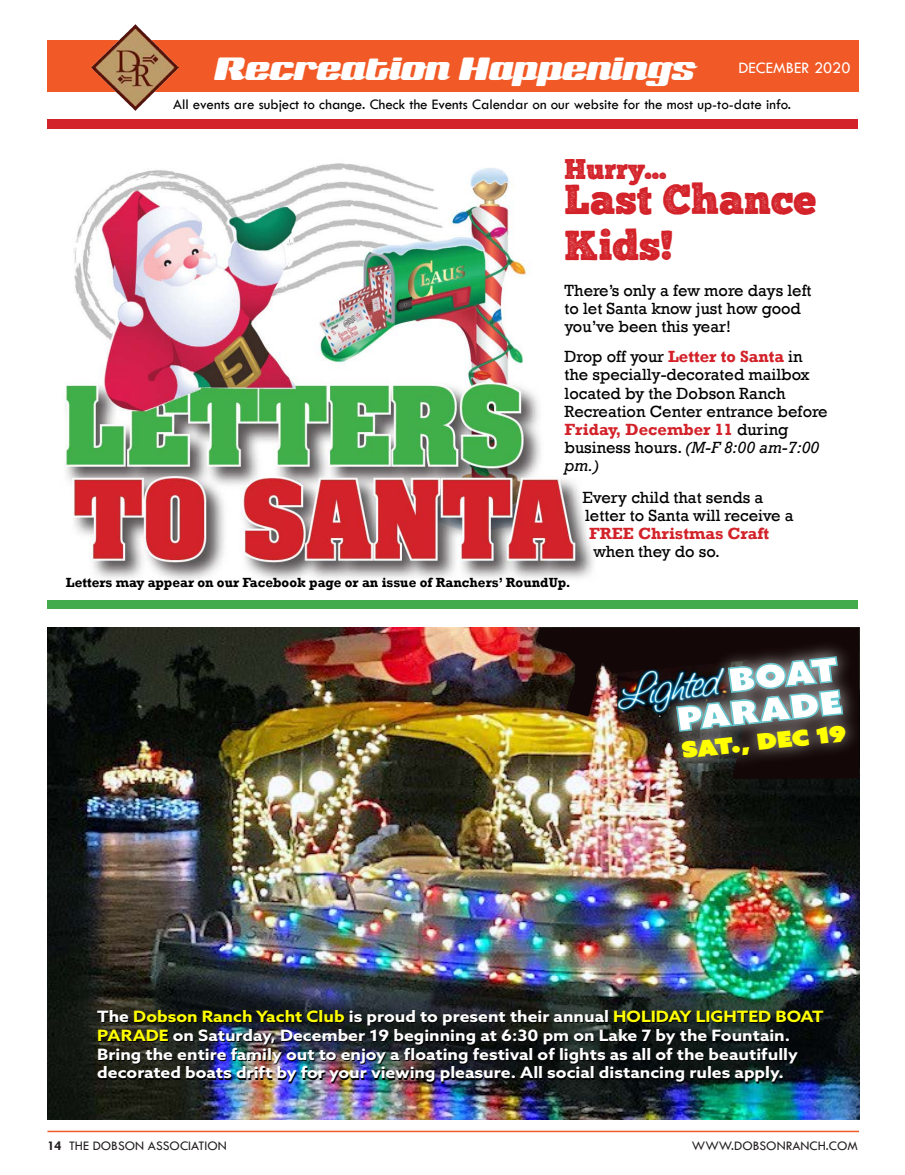
<style>
.page{position:relative;width:905px;height:1175px;background:#fff}
.page>*{position:absolute;margin:0;border:0;box-sizing:border-box;transform-origin:0 0}
.t1{font:42.3px/45.3px "Chunk Five Print";color:#d32229}
.t2{font:500 37.5px "Sneakers Script";color:#fff}
.t3{font:33.15px/33.2px "Azo Sans Uber";color:#fff;text-align:right;scale:1.12 1}
.t4{font:28.65px "Chunk Five Print";color:#d32229}
.t5{font:22.35px "Azo Sans Uber";color:#ff0;scale:1.12 1}
.t6{font:16.65px/18.1px "Rockwell";color:#000}
.t7{font:700 16.65px "Rockwell";color:#d32229}
.t8{font:16.5px "Tw Cen";color:#fff}
.t9{font:700 15.6px/18.8px "Azo Sans";color:#fff;scale:1.12 1}
.t10{font:15px "Tw Cen";color:#000}
.t11{font:700 13.65px "Rockwell";color:#000}
.t12{font:13.5px "Tw Cen";color:#231f20}
.s1{font-weight:700;color:#d32229}
.s2{font-style:italic}
.s3{color:#ff0}
.s4{font-weight:700}
</style>
<div class="page">
<div style="left:47px;top:40px;width:811px;height:51px;background:#f15a26"></div>
<img style="left:92px;top:24px;width:87px;height:87px">
<hr style="left:47px;top:1130px;width:813px;height:2px;background:#f15a26">
<div style="left:858px;top:1120px;width:27px;height:20px;background:#fff"></div>
<img style="left:48px;top:627px;width:811px;height:492px">
<img style="left:48px;top:627px;width:30px;height:189px">
<img style="left:452px;top:629px;width:407px;height:270px">
<img style="left:536px;top:627px;width:323px;height:152px">
<img style="left:48px;top:119px;width:582px;height:461px">
<div style="left:47px;top:120px;width:810px;height:9px;background:#d32229"></div>
<div style="left:47px;top:600px;width:810px;height:9px;background:#42ac4d"></div>
<p class="t2" style="left:214px;top:46px;width:482px">Recreation Happenings</p>
<p class="t8" style="left:738px;top:58px;width:113px">DECEMBER 2020</p>
<p class="t10" style="left:173px;top:95px;width:619px">All events are subject to change. Check the Events Calendar on our website for the most up-to-date info.</p>
<p class="t4" style="left:564px;top:157px;width:104px">Hurry...</p>
<p class="t1" style="left:564px;top:179px;width:253px">Last Chance<br>Kids!</p>
<p class="t6" style="left:564px;top:281px;width:248px">There’s only a few more days left to let Santa know just how good you’ve been this year!</p>
<p class="t6" style="left:564px;top:348px;width:265px">Drop off your <span class="s1">Letter to Santa</span> in the specially-decorated mailbox located by the Dobson Ranch<br>Recreation Center entrance before<br><span class="s1">Friday, December 11</span> during business hours. <span class="s2">(M-F 8:00 am-7:00 pm.)</span></p>
<p class="t6" style="left:582px;top:488px;width:182px">Every child that sends a</p>
<p class="t6" style="left:585px;top:506px;width:210px">letter to Santa will receive a</p>
<p class="t7" style="left:589px;top:523px;width:181px">FREE Christmas Craft</p>
<p class="t6" style="left:593px;top:543px;width:128px">when they do so.</p>
<p class="t11" style="left:66px;top:574px;width:506px">Letters may appear on our Facebook page or an issue of Ranchers’ RoundUp.</p>
<p class="t3" style="left:672px;top:669px;width:150px;rotate:-6deg">BOAT<br>PARADE</p>
<p class="t5" style="left:680px;top:735px;width:149px;rotate:-6deg">sat., dec 19</p>
<p class="t9" style="left:97px;top:1006px;width:650px">The <span class="s3">Dobson Ranch Yacht Club</span> is proud to present their annual <span class="s3">HOLIDAY LIGHTED BOAT PARADE</span> on Saturday, December 19 beginning at 6:30 pm on Lake 7 by the Fountain.<br>Bring the entire family out to enjoy a floating festival of lights as all of the beautifully decorated boats drift by for your viewing pleasure. All social distancing rules apply.</p>
<p class="t12" style="left:47px;top:1138px;width:181px"><span class="s4">14</span> THE DOBSON ASSOCIATION</p>
<p class="t12" style="left:692px;top:1137px;width:167px">WWW.DOBSONRANCH.COM</p>
</div>
